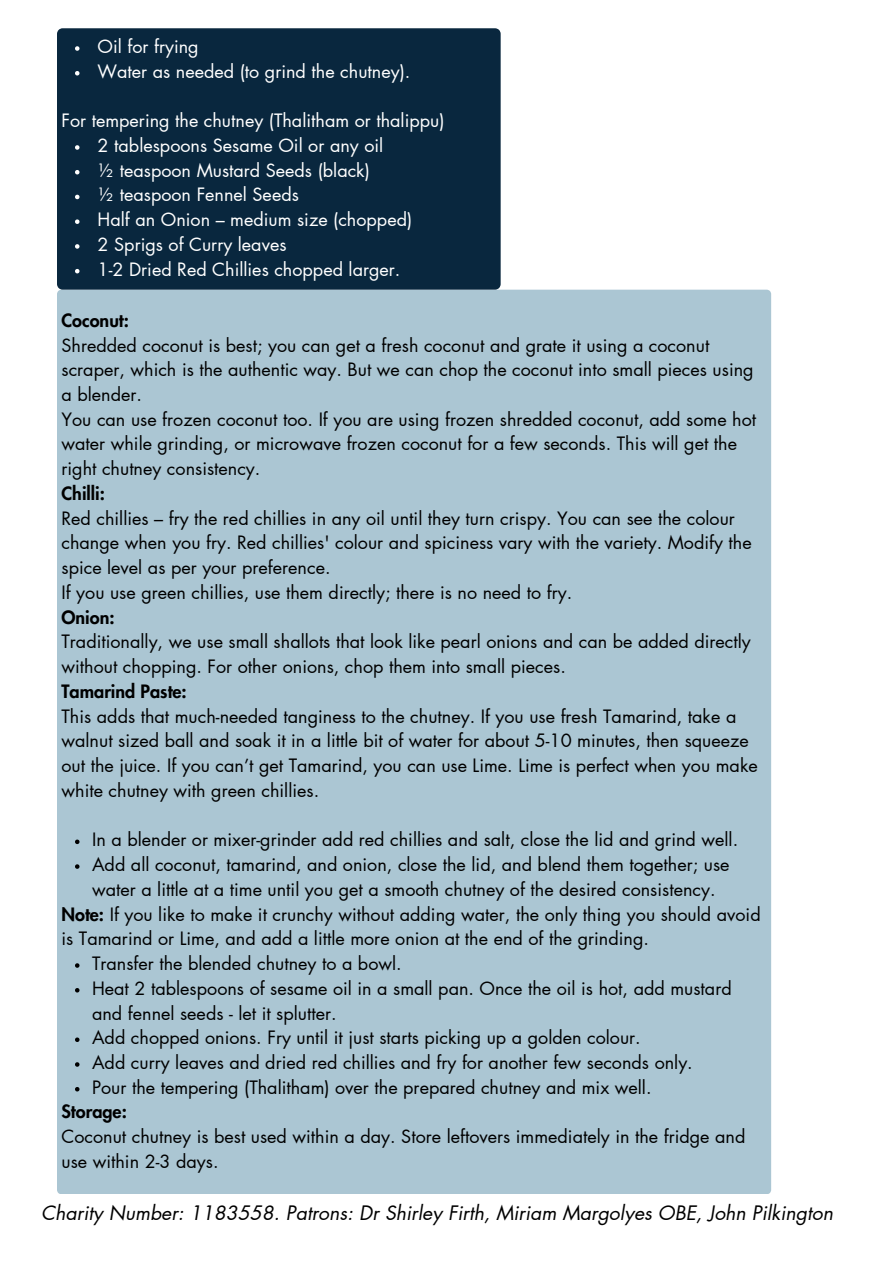
<style>
.page{position:relative;width:893px;height:1264px;background:#fff}
.page>*{position:absolute;margin:0;border:0;box-sizing:border-box;transform-origin:0 0}
.t1{font:italic 19.5px "Futura LT Pro";color:#000}
.t2{font:18px/24.8px "Futura LT Pro";color:#000}
.t3{font:18px "Futura LT Pro";color:#fff}
.t4{font:800 18px "Futura LT Pro";color:#000}
.s1{font-weight:800}
</style>
<div class="page">
<div style="left:57px;top:290px;width:714px;height:904px;background:#abc6d3"></div>
<svg style="left:75px;top:839px;width:4px;height:5px"></svg>
<svg style="left:75px;top:864px;width:4px;height:4px"></svg>
<svg style="left:75px;top:963px;width:4px;height:4px"></svg>
<svg style="left:75px;top:988px;width:4px;height:4px"></svg>
<svg style="left:75px;top:1037px;width:4px;height:4px"></svg>
<svg style="left:75px;top:1062px;width:4px;height:4px"></svg>
<svg style="left:75px;top:1086px;width:4px;height:5px"></svg>
<div style="left:57px;top:28px;width:443px;height:262px;background:#09273e"></div>
<svg style="left:75px;top:46px;width:4px;height:5px"></svg>
<svg style="left:75px;top:71px;width:4px;height:4px"></svg>
<svg style="left:75px;top:145px;width:4px;height:5px"></svg>
<svg style="left:75px;top:170px;width:4px;height:4px"></svg>
<svg style="left:75px;top:195px;width:4px;height:4px"></svg>
<svg style="left:75px;top:219px;width:4px;height:5px"></svg>
<svg style="left:75px;top:244px;width:4px;height:5px"></svg>
<svg style="left:75px;top:269px;width:4px;height:4px"></svg>
<p class="t3" style="left:98px;top:38px;width:102px">Oil for frying</p>
<p class="t3" style="left:98px;top:63px;width:314px">Water as needed (to grind the chutney).</p>
<p class="t3" style="left:61px;top:112px;width:384px">For tempering the chutney (Thalitham or thalippu)</p>
<p class="t3" style="left:98px;top:137px;width:287px">2 tablespoons Sesame Oil or any oil</p>
<p class="t3" style="left:98px;top:162px;width:274px">½ teaspoon Mustard Seeds (black)</p>
<p class="t3" style="left:98px;top:187px;width:203px">½ teaspoon Fennel Seeds</p>
<p class="t3" style="left:98px;top:211px;width:316px">Half an Onion – medium size (chopped)</p>
<p class="t3" style="left:98px;top:236px;width:190px">2 Sprigs of Curry leaves</p>
<p class="t3" style="left:98px;top:261px;width:304px">1-2 Dried Red Chillies chopped larger.</p>
<p class="t4" style="left:61px;top:312px;width:69px">Coconut:</p>
<p class="t2" style="left:61px;top:333px;width:693px">Shredded coconut is best; you can get a fresh coconut and grate it using a coconut scraper, which is the authentic way. But we can chop the coconut into small pieces using a blender.</p>
<p class="t2" style="left:61px;top:407px;width:696px">You can use frozen coconut too. If you are using frozen shredded coconut, add some hot water while grinding, or microwave frozen coconut for a few seconds. This will get the right chutney consistency.</p>
<p class="t4" style="left:61px;top:485px;width:45px">Chilli:</p>
<p class="t2" style="left:61px;top:506px;width:691px">Red chillies – fry the red chillies in any oil until they turn crispy. You can see the colour change when you fry. Red chillies' colour and spiciness vary with the variety. Modify the spice level as per your preference.</p>
<p class="t2" style="left:61px;top:580px;width:512px">If you use green chillies, use them directly; there is no need to fry.</p>
<p class="t4" style="left:61px;top:609px;width:55px">Onion:</p>
<p class="t2" style="left:61px;top:630px;width:690px">Traditionally, we use small shallots that look like pearl onions and can be added directly without chopping. For other onions, chop them into small pieces.</p>
<p class="t4" style="left:61px;top:683px;width:127px">Tamarind Paste:</p>
<p class="t2" style="left:61px;top:704px;width:697px">This adds that much-needed tanginess to the chutney. If you use fresh Tamarind, take a walnut sized ball and soak it in a little bit of water for about 5-10 minutes, then squeeze out the juice. If you can’t get Tamarind, you can use Lime. Lime is perfect when you make white chutney with green chillies.</p>
<p class="t2" style="left:92px;top:828px;width:647px">In a blender or mixer-grinder add red chillies and salt, close the lid and grind well.</p>
<p class="t2" style="left:92px;top:852px;width:639px">Add all coconut, tamarind, and onion, close the lid, and blend them together; use water a little at a time until you get a smooth chutney of the desired consistency.</p>
<p class="t2" style="left:61px;top:902px;width:700px"><span class="s1">Note:</span> If you like to make it crunchy without adding water, the only thing you should avoid is Tamarind or Lime, and add a little more onion at the end of the grinding.</p>
<p class="t2" style="left:92px;top:951px;width:311px">Transfer the blended chutney to a bowl.</p>
<p class="t2" style="left:92px;top:976px;width:641px">Heat 2 tablespoons of sesame oil in a small pan. Once the oil is hot, add mustard and fennel seeds - let it splutter.</p>
<p class="t2" style="left:92px;top:1026px;width:550px">Add chopped onions. Fry until it just starts picking up a golden colour.</p>
<p class="t2" style="left:92px;top:1050px;width:602px">Add curry leaves and dried red chillies and fry for another few seconds only.</p>
<p class="t2" style="left:92px;top:1075px;width:561px">Pour the tempering (Thalitham) over the prepared chutney and mix well.</p>
<p class="t4" style="left:61px;top:1103px;width:67px">Storage:</p>
<p class="t2" style="left:61px;top:1124px;width:685px">Coconut chutney is best used within a day. Store leftovers immediately in the fridge and use within 2-3 days.</p>
<p class="t1" style="left:41px;top:1203px;width:793px">Charity Number: 1183558. Patrons: Dr Shirley Firth, Miriam Margolyes OBE, John Pilkington</p>
</div>
